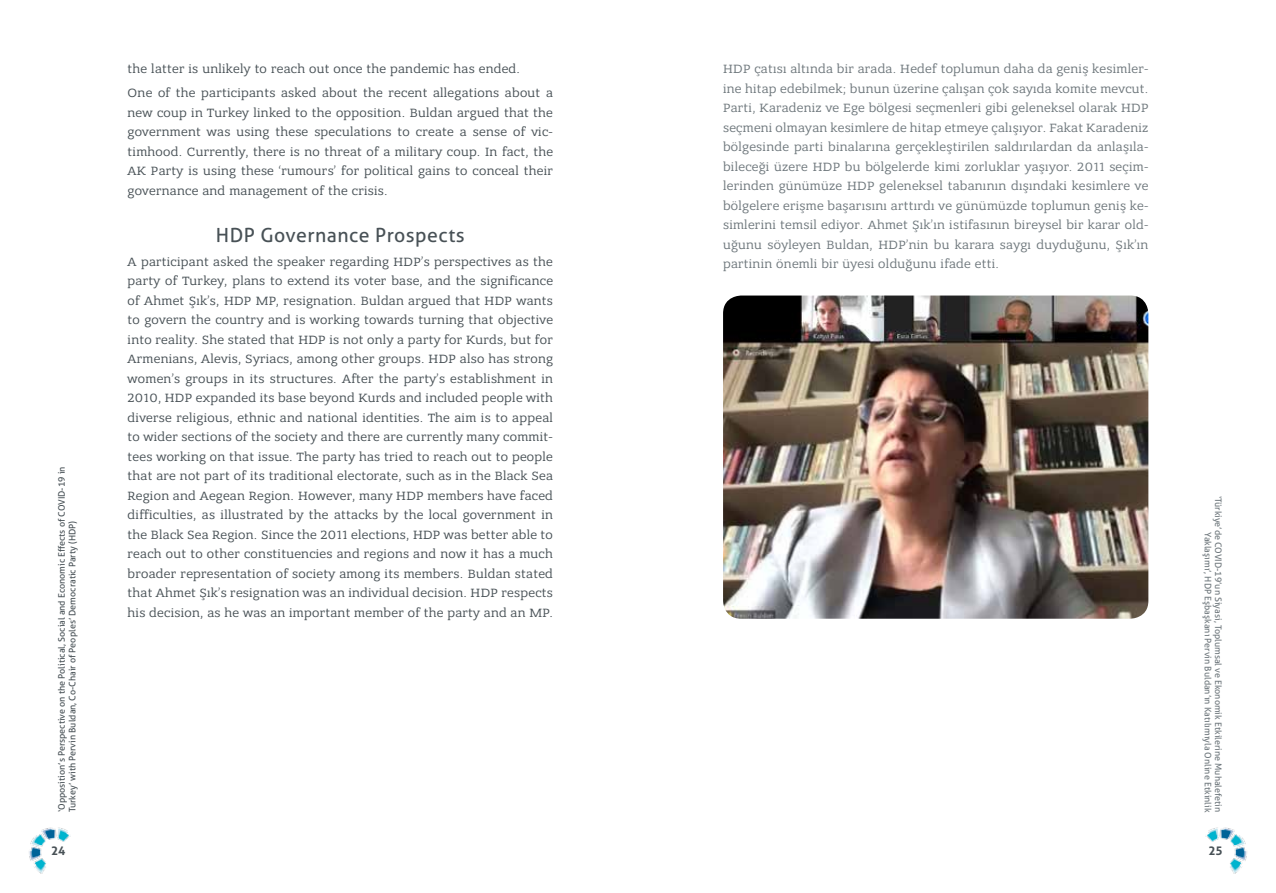
<style>
.page{position:relative;width:1276px;height:893px;background:#fff}
.page>*{position:absolute;margin:0;border:0;box-sizing:border-box;transform-origin:0 0}
.t1{font:19.5px "Aller";letter-spacing:.025em;color:#485156}
.t2{font:12.75px/19.5px "Bandera Pro";letter-spacing:.025em;color:#485156;text-align:justify}
.t3{font:12.75px/19.5px "Bandera Pro";letter-spacing:.025em;color:#6e777c;text-align:justify}
.t4{font:700 12px "Aller";color:#485156}
.t5{font:9px/10.5px "Aller";color:#485156}
.t6{font:9px/10.5px "Aller";color:#6e777c;text-align:right}
</style>
<div class="page">
<img style="left:29px;top:827px;width:42px;height:47px">
<img style="left:1205px;top:827px;width:42px;height:47px">
<img style="left:723px;top:296px;width:425px;height:323px">
<p class="t5" style="left:56px;top:812px;width:347px;rotate:-90deg">‘Opposition’s Perspective on the Political, Social and Economic Effects of COVID-19 in<br>Turkey’ with Pervin Buldan, Co-Chair of Peoples’ Democratic Party (HDP)</p>
<p class="t2" style="left:128px;top:57px;width:427px;line-height:23.7px">the latter is unlikely to reach out once the pandemic has ended.<br>One of the participants asked about the recent allegations about a</p>
<p class="t2" style="left:128px;top:103px;width:427px">new coup in Turkey linked to the opposition. Buldan argued that the government was using these speculations to create a sense of vic&shy;timhood. Currently, there is no threat of a military coup. In fact, the AK Party is using these ‘rumours’ for political gains to conceal their governance and management of the crisis.</p>
<h1 class="t1" style="left:216px;top:223px;width:250px">HDP Governance Prospects</h1>
<p class="t2" style="left:128px;top:252px;width:427px">A participant asked the speaker regarding HDP’s perspectives as the party of Turkey, plans to extend its voter base, and the significance of Ahmet Şık’s, HDP MP, resignation. Buldan argued that HDP wants to govern the country and is working towards turning that objective into reality. She stated that HDP is not only a party for Kurds, but for Armenians, Alevis, Syriacs, among other groups. HDP also has strong women’s groups in its structures. After the party’s establishment in 2010, HDP expanded its base beyond Kurds and included people with diverse religious, ethnic and national identities. The aim is to appeal to wider sections of the society and there are currently many commit&shy;tees working on that issue. The party has tried to reach out to people that are not part of its traditional electorate, such as in the Black Sea Region and Aegean Region. However, many HDP members have faced difficulties, as illustrated by the attacks by the local government in the Black Sea Region. Since the 2011 elections, HDP was better able to reach out to other constituencies and regions and now it has a much broader representation of society among its members. Buldan stated that Ahmet Şık’s resignation was an individual decision. HDP respects his decision, as he was an important member of the party and an MP.</p>
<p class="t3" style="left:723px;top:59px;width:427px">HDP çatısı altında bir arada. Hedef toplumun daha da geniş kesimler&shy;ine hitap edebilmek; bunun üzerine çalışan çok sayıda komite mevcut.<br>Parti, Karadeniz ve Ege bölgesi seçmenleri gibi geleneksel olarak HDP seçmeni olmayan kesimlere de hitap etmeye çalışıyor. Fakat Karadeniz bölgesinde parti binalarına gerçekleştirilen saldırılardan da anlaşıla&shy;bileceği üzere HDP bu bölgelerde kimi zorluklar yaşıyor. 2011 seçim&shy;lerinden günümüze HDP geleneksel tabanının dışındaki kesimlere ve bölgelere erişme başarısını arttırdı ve günümüzde toplumun geniş ke&shy;simlerini temsil ediyor. Ahmet Şık’ın istifasının bireysel bir karar old&shy;uğunu söyleyen Buldan, HDP’nin bu karara saygı duyduğunu, Şık’ın partinin önemli bir üyesi olduğunu ifade etti.</p>
<p class="t6" style="left:1223px;top:495px;width:318px;rotate:90deg">‘Türkiye’de COVID-19’un Siyasi, Toplumsal ve Ekonomik Etkilerine Muhalefetin<br>Yaklaşımı’, HDP Eşbaşkanı Pervin Buldan’ın Katılımıyla Online Etkinlik</p>
<p class="t4" style="left:51px;top:843px;width:16px">24</p>
<p class="t4" style="left:1208px;top:843px;width:16px">25</p>
</div>
